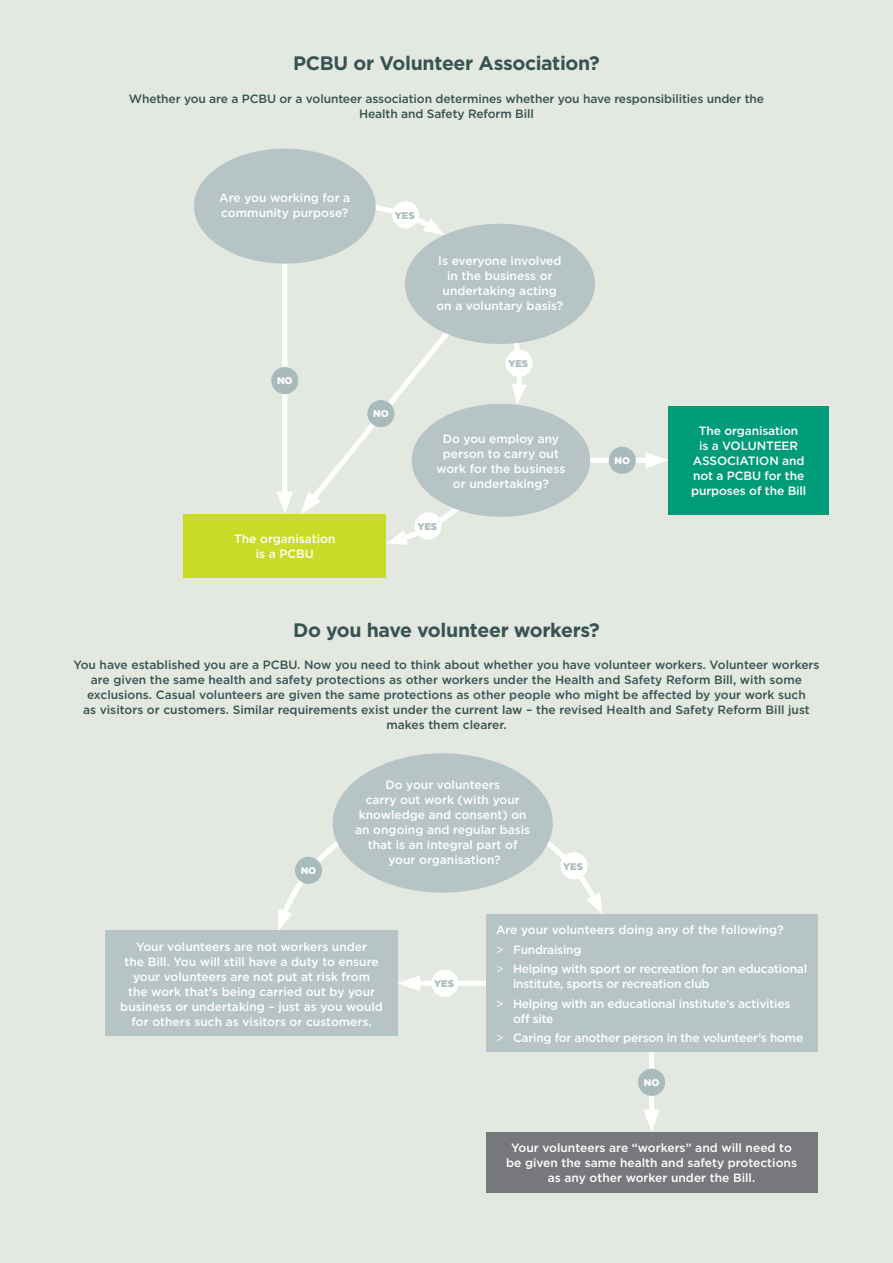
<style>
.page{position:relative;width:893px;height:1263px;background:#e3e8e1}
.page>*{position:absolute;margin:0;border:0;box-sizing:border-box;transform-origin:0 0}
.Section_Headings{font:700 19.5px "Gotham";letter-spacing:-.02em;color:#385353}
.The_real_body{font:500 12px/15px "Gotham";color:#385353;text-align:center}
.The_real_body-2{font:500 12px/15px "Gotham";color:#fff;text-align:center}
.box_text{font:500 12px/15px "Gotham";color:#fff;text-align:center}
.The_real_body-3{font:500 12px/15px "Gotham";letter-spacing:-.02em;color:#fff}
.t1{font:900 9.75px "Gotham";color:#a9babb}
.t2{font:900 9.75px "Gotham";color:#fff}
.s1{font-weight:400}
</style>
<div class="page">
<svg style="left:284px;top:804px;width:309px;height:173px"></svg>
<svg style="left:586px;top:892px;width:16px;height:22px"></svg>
<svg style="left:255px;top:909px;width:38px;height:22px"></svg>
<div style="left:333px;top:753px;width:220px;height:140px;background:#b6c4c5;border-radius:50%"></div>
<div style="left:560px;top:852px;width:27px;height:27px;background:#fff;border-radius:50%"></div>
<div style="left:295px;top:857px;width:27px;height:27px;background:#a9babb;border-radius:50%"></div>
<div style="left:649px;top:1029px;width:5px;height:90px;background:#fff"></div>
<svg style="left:644px;top:1109px;width:16px;height:23px"></svg>
<div style="left:486px;top:1132px;width:331px;height:60px;background:#76787b"></div>
<div style="left:638px;top:1069px;width:27px;height:27px;background:#a9babb;border-radius:50%"></div>
<div style="left:106px;top:931px;width:292px;height:105px;background:#b6c4c5"></div>
<div style="left:411px;top:981px;width:89px;height:5px;background:#fff"></div>
<svg style="left:398px;top:975px;width:22px;height:16px"></svg>
<div style="left:486px;top:914px;width:331px;height:138px;background:#b6c4c5"></div>
<div style="left:431px;top:970px;width:27px;height:27px;background:#fff;border-radius:50%"></div>
<svg style="left:287px;top:190px;width:251px;height:350px"></svg>
<svg style="left:423px;top:218px;width:35px;height:22px"></svg>
<div style="left:392px;top:201px;width:27px;height:27px;background:#fff;border-radius:50%"></div>
<div style="left:505px;top:350px;width:28px;height:27px;background:#fff;border-radius:50%"></div>
<div style="left:415px;top:512px;width:27px;height:27px;background:#fff;border-radius:50%"></div>
<div style="left:668px;top:406px;width:161px;height:108px;background:#009b78"></div>
<div style="left:530px;top:458px;width:125px;height:5px;background:#fff"></div>
<svg style="left:646px;top:452px;width:22px;height:16px"></svg>
<div style="left:609px;top:447px;width:27px;height:27px;background:#a9babb;border-radius:50%"></div>
<div style="left:282px;top:260px;width:5px;height:241px;background:#fff"></div>
<svg style="left:277px;top:492px;width:16px;height:22px"></svg>
<div style="left:271px;top:367px;width:27px;height:27px;background:#a9babb;border-radius:50%"></div>
<div style="left:194px;top:149px;width:182px;height:115px;background:#b6c4c5;border-radius:50%"></div>
<svg style="left:301px;top:309px;width:167px;height:205px"></svg>
<div style="left:367px;top:400px;width:27px;height:27px;background:#a9babb;border-radius:50%"></div>
<div style="left:405px;top:224px;width:190px;height:120px;background:#b6c4c5;border-radius:50%"></div>
<svg style="left:506px;top:383px;width:21px;height:23px"></svg>
<div style="left:412px;top:404px;width:178px;height:113px;background:#b6c4c5;border-radius:50%"></div>
<svg style="left:386px;top:530px;width:22px;height:15px"></svg>
<div style="left:184px;top:514px;width:202px;height:63px;background:#cadb2a"></div>
<p class="Section_Headings" style="left:293px;top:51px;width:308px">PCBU or Volunteer Association?</p>
<p class="The_real_body" style="left:129px;top:91px;width:637px">Whether you are a PCBU or a volunteer association determines whether you have responsibilities under the<br>Health and Safety Reform Bill</p>
<p class="box_text" style="left:219px;top:190px;width:133px;text-align:left">Are you working for a community purpose?</p>
<p class="t2" style="left:277px;top:374px;width:17px">NO</p>
<p class="box_text" style="left:234px;top:531px;width:103px">The organisation is a PCBU</p>
<p class="t1" style="left:395px;top:209px;width:21px">YES</p>
<p class="t2" style="left:373px;top:407px;width:17px">NO</p>
<p class="box_text" style="left:436px;top:253px;width:128px">Is everyone involved in the business or undertaking acting on a voluntary basis?</p>
<p class="t1" style="left:508px;top:357px;width:21px">YES</p>
<p class="box_text" style="left:436px;top:431px;width:131px">Do you employ any person to carry out work for the business or undertaking?</p>
<p class="t1" style="left:417px;top:520px;width:21px">YES</p>
<p class="t2" style="left:614px;top:454px;width:17px">NO</p>
<p class="box_text" style="left:691px;top:423px;width:117px">The organisation<br>is a VOLUNTEER<br>ASSOCIATION and not a PCBU for the purposes of the Bill</p>
<p class="Section_Headings" style="left:293px;top:617px;width:308px">Do you have volunteer workers?</p>
<p class="The_real_body" style="left:73px;top:657px;width:748px">You have established you are a PCBU. Now you need to think about whether you have volunteer workers. Volunteer workers are given the same health and safety protections as other workers under the Health and Safety Reform Bill, with some exclusions. Casual volunteers are given the same protections as other people who might be affected by your work such<br>as visitors or customers. Similar requirements exist under the current law – the revised Health and Safety Reform Bill just makes them clearer.</p>
<p class="t2" style="left:301px;top:864px;width:17px">NO</p>
<p class="The_real_body-2" style="left:355px;top:777px;width:177px">Do your volunteers<br>carry out work (with your knowledge and consent) on an ongoing and regular basis that is an integral part of your organisation?</p>
<p class="t1" style="left:563px;top:859px;width:21px">YES</p>
<p class="The_real_body-2" style="left:120px;top:939px;width:264px">Your volunteers are not workers under<br>the Bill. You will still have a duty to ensure your volunteers are not put at risk from<br>the work that’s being carried out by your business or undertaking – just as you would for others such as visitors or customers.</p>
<p class="t1" style="left:434px;top:977px;width:21px">YES</p>
<p class="The_real_body-2" style="left:496px;top:922px;width:289px">Are your volunteers doing any of the following?</p>
<p class="The_real_body-3" style="left:496px;top:942px;width:87px"><span class="s1">&gt;</span> Fundraising</p>
<p class="The_real_body-3" style="left:513px;top:961px;width:296px;text-indent:-17px"><span class="s1">&gt;</span> Helping with sport or recreation for an educational institute, sports or recreation club</p>
<p class="The_real_body-3" style="left:513px;top:996px;width:279px;text-indent:-17px"><span class="s1">&gt;</span> Helping with an educational institute’s activities off site</p>
<p class="The_real_body-3" style="left:496px;top:1030px;width:309px"><span class="s1">&gt;</span> Caring for another person in the volunteer’s home</p>
<p class="t2" style="left:644px;top:1076px;width:17px">NO</p>
<p class="The_real_body-2" style="left:506px;top:1140px;width:292px">Your volunteers are “workers” and will need to be given the same health and safety protections as any other worker under the Bill.</p>
</div>
